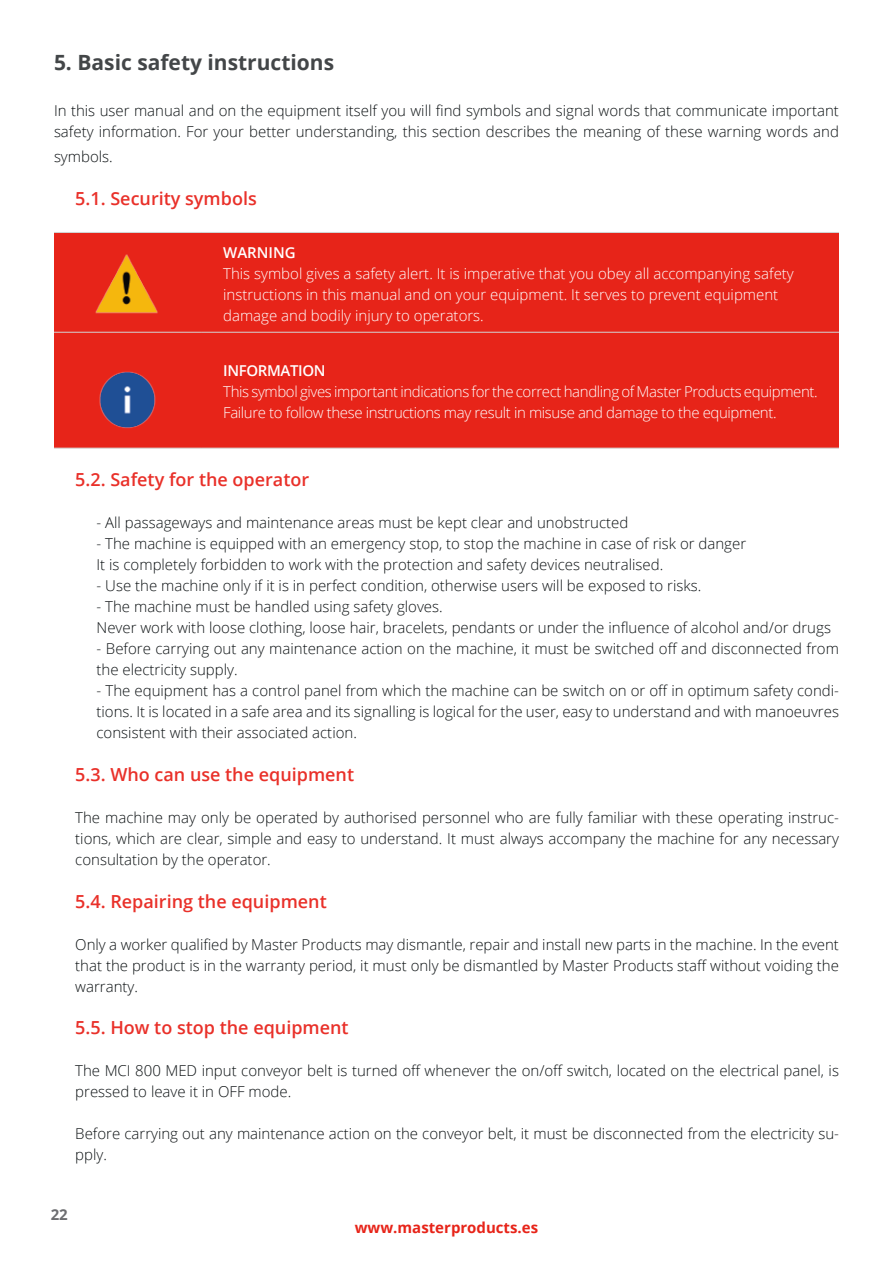
<style>
.page{position:relative;width:893px;height:1263px;background:#fff}
.page>*{position:absolute;margin:0;border:0;box-sizing:border-box;transform-origin:0 0}
.t1{font:700 21px "Open Sans";color:#434648}
.t2{font:600 18px "Open Sans";color:#e93029}
.t3{font:300 15px/21px "Open Sans";color:#0d1214}
.t4{font:300 15px "Open Sans";color:#fff}
.t5{font:300 15px "Open Sans";letter-spacing:-.025em;color:#fff}
.t6{font:700 15px "Open Sans";color:#e72419}
.t7{font:600 15px "Open Sans";letter-spacing:-.025em;color:#fff}
.t8{font:600 15px "Open Sans";color:#fff}
.t9{font:700 15px "Open Sans";color:#6c6d70}
</style>
<div class="page">
<div style="left:54px;top:233px;width:785px;height:215px;background:#e72419"></div>
<hr style="left:54px;top:232px;width:148px;height:1px;background:#d2d4d3">
<hr style="left:202px;top:232px;width:637px;height:1px;background:#d2d4d3">
<hr style="left:54px;top:332px;width:148px;height:1px;background:#d2d4d3">
<hr style="left:202px;top:332px;width:637px;height:1px;background:#d2d4d3">
<hr style="left:54px;top:448px;width:148px;height:1px;background:#d2d4d3">
<hr style="left:202px;top:448px;width:637px;height:1px;background:#d2d4d3">
<img style="left:93px;top:249px;width:69px;height:69px">
<img style="left:94px;top:369px;width:66px;height:60px">
<p class="t1" style="left:54px;top:48px;width:282px">5. Basic safety instructions</p>
<p class="t3" style="left:54px;top:100px;width:786px">In this user manual and on the equipment itself you will find symbols and signal words that communicate important safety information. For your better understanding, this section describes the meaning of these warning words and</p>
<p class="t3" style="left:54px;top:146px;width:60px">symbols.</p>
<p class="t2" style="left:75px;top:186px;width:183px">5.1. Security symbols</p>
<p class="t8" style="left:223px;top:242px;width:74px">WARNING</p>
<p class="t4" style="left:223px;top:263px;width:572px">This symbol gives a safety alert. It is imperative that you obey all accompanying safety</p>
<p class="t4" style="left:223px;top:284px;width:557px">instructions in this manual and on your equipment. It serves to prevent equipment</p>
<p class="t4" style="left:223px;top:305px;width:262px">damage and bodily injury to operators.</p>
<p class="t7" style="left:223px;top:360px;width:104px">INFORMATION</p>
<p class="t5" style="left:223px;top:381px;width:596px">This symbol gives important indications for the correct handling of Master Products equipment.</p>
<p class="t5" style="left:223px;top:402px;width:555px">Failure to follow these instructions may result in misuse and damage to the equipment.</p>
<p class="t2" style="left:75px;top:467px;width:235px">5.2. Safety for the operator</p>
<p class="t3" style="left:97px;top:511px;width:533px">- All passageways and maintenance areas must be kept clear and unobstructed</p>
<p class="t3" style="left:97px;top:532px;width:651px">- The machine is equipped with an emergency stop, to stop the machine in case of risk or danger</p>
<p class="t3" style="left:97px;top:553px;width:568px">It is completely forbidden to work with the protection and safety devices neutralised.</p>
<p class="t3" style="left:97px;top:574px;width:606px">- Use the machine only if it is in perfect condition, otherwise users will be exposed to risks.</p>
<p class="t3" style="left:97px;top:595px;width:348px">- The machine must be handled using safety gloves.</p>
<p class="t3" style="left:97px;top:616px;width:736px">Never work with loose clothing, loose hair, bracelets, pendants or under the influence of alcohol and/or drugs</p>
<p class="t3" style="left:97px;top:637px;width:744px">- Before carrying out any maintenance action on the machine, it must be switched off and disconnected from the electricity supply.</p>
<p class="t3" style="left:97px;top:679px;width:744px;text-align:justify">- The equipment has a control panel from which the machine can be switch on or off in optimum safety condi&shy;tions. It is located in a safe area and its signalling is logical for the user, easy to understand and with manoeuvres consistent with their associated action.</p>
<p class="t2" style="left:75px;top:762px;width:280px">5.3. Who can use the equipment</p>
<p class="t3" style="left:75px;top:807px;width:765px;text-align:justify">The machine may only be operated by authorised personnel who are fully familiar with these operating instruc&shy;tions, which are clear, simple and easy to understand. It must always accompany the machine for any necessary consultation by the operator.</p>
<p class="t2" style="left:75px;top:889px;width:253px">5.4. Repairing the equipment</p>
<p class="t3" style="left:75px;top:933px;width:765px;text-align:justify">Only a worker qualified by Master Products may dismantle, repair and install new parts in the machine. In the event that the product is in the warranty period, it must only be dismantled by Master Products staff without voiding the warranty.</p>
<p class="t2" style="left:75px;top:1015px;width:275px">5.5. How to stop the equipment</p>
<p class="t3" style="left:75px;top:1060px;width:765px">The MCI 800 MED input conveyor belt is turned off whenever the on/off switch, located on the electrical panel, is pressed to leave it in OFF mode.</p>
<p class="t3" style="left:75px;top:1123px;width:765px">Before carrying out any maintenance action on the conveyor belt, it must be disconnected from the electricity su&shy;pply.</p>
<p class="t9" style="left:51px;top:1204px;width:19px">22</p>
<p class="t6" style="left:355px;top:1217px;width:185px">www.masterproducts.es</p>
</div>
